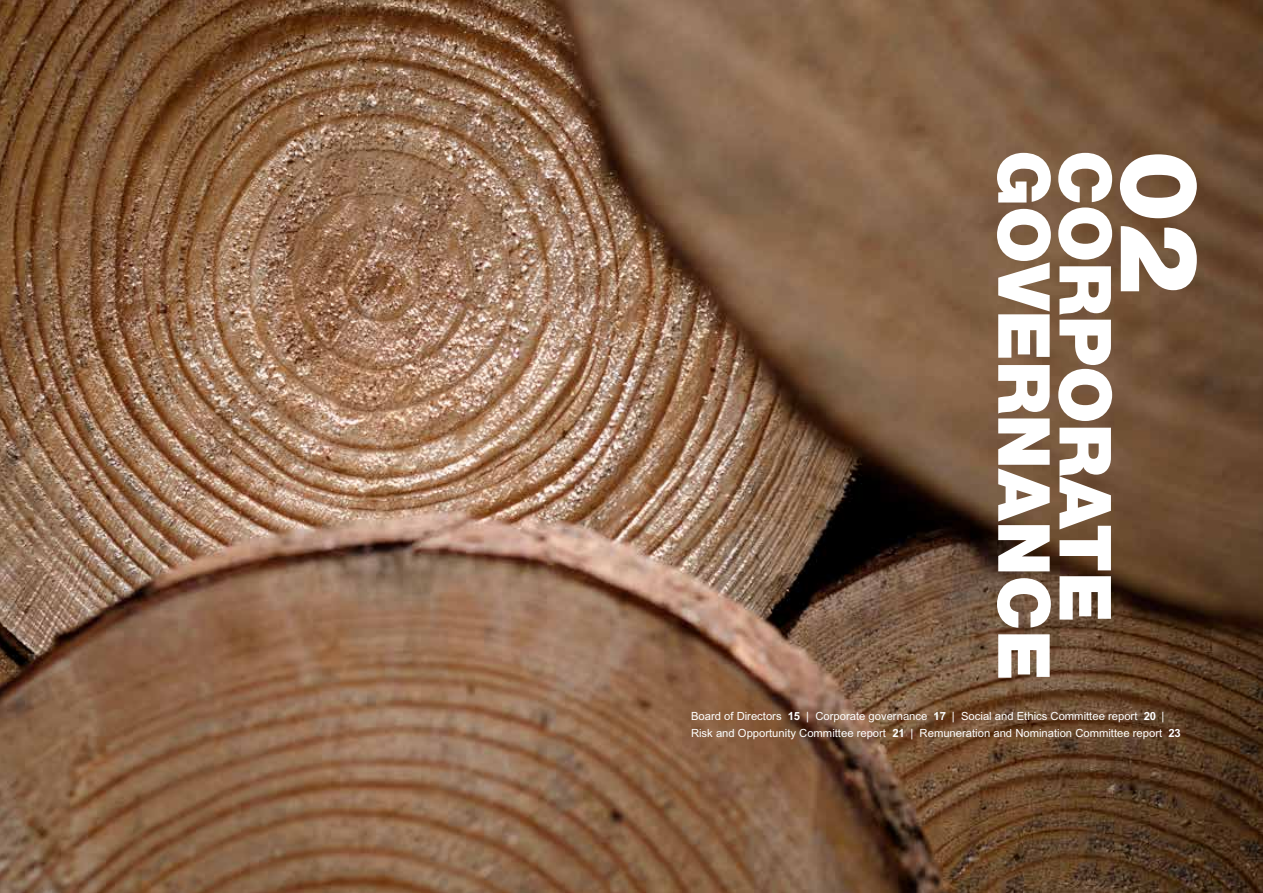
<style>
.page{position:relative;width:1263px;height:893px;background:#fff}
.page>*{position:absolute;margin:0;border:0;box-sizing:border-box;transform-origin:0 0}
.t1{font:900 108px "Helvetica Neue LT Std";color:#fff}
.t2{font:900 72px "Helvetica Neue LT Std";color:#fff}
.t3{font:11.25px/16.5px "Arial MT Std";color:#fff}
.s1{font-weight:700}
</style>
<div class="page">
<img style="left:0;top:0;width:1263px;height:893px">
<h2 class="t2" style="left:1067px;top:150px;width:532px;rotate:90deg">GOVERNANCE</h2>
<h2 class="t2" style="left:1128px;top:150px;width:474px;rotate:90deg">CORPORATE</h2>
<h1 class="t1" style="left:1224px;top:150px;width:146px;rotate:90deg">02</h1>
<p class="t3" style="left:691px;top:708px;width:491px">Board of Directors <span class="s1">15</span> | Corporate governance <span class="s1">17</span> | Social and Ethics Committee report <span class="s1">20</span> |<br>Risk and Opportunity Committee report <span class="s1">21</span> | Remuneration and Nomination Committee report <span class="s1">23</span></p>
</div>
